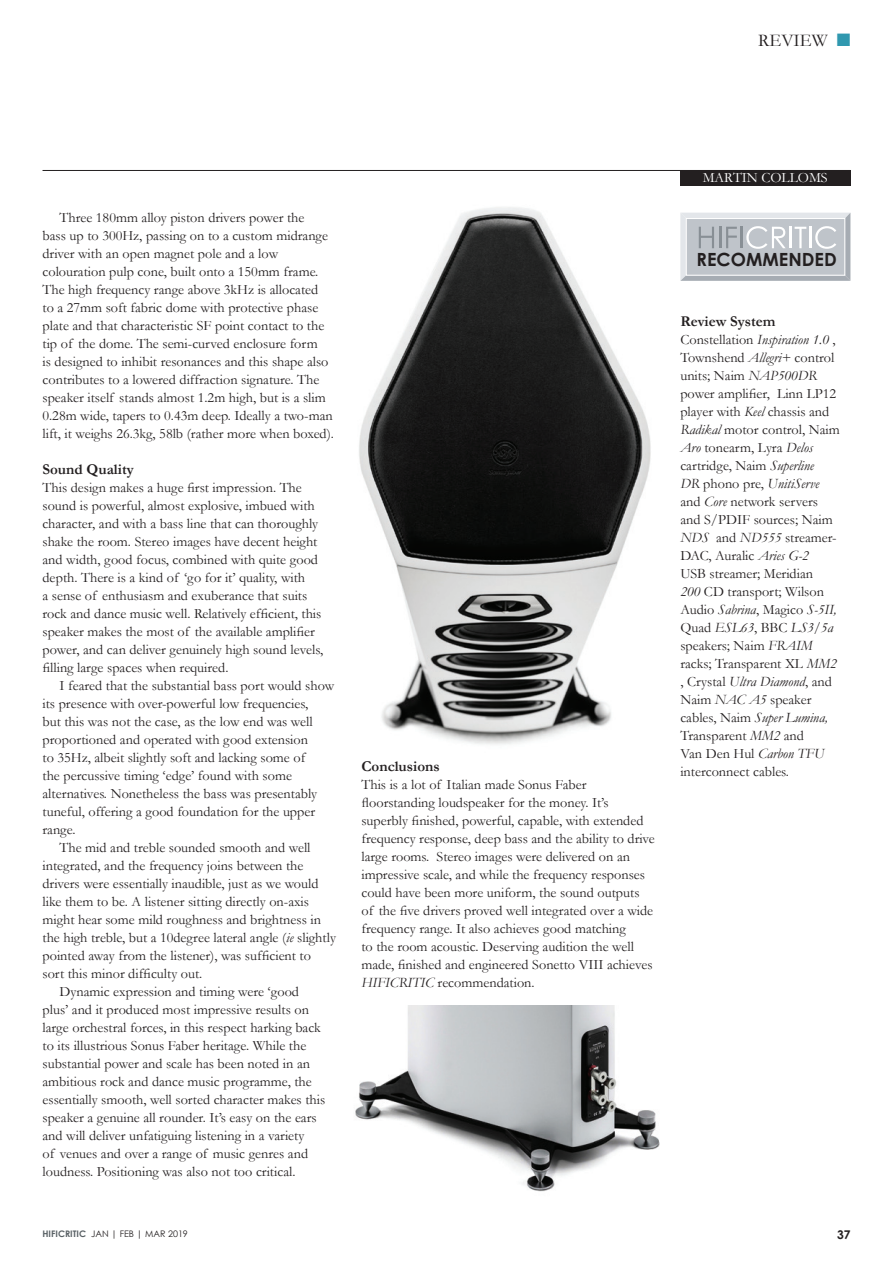
<style>
.page{position:relative;width:893px;height:1263px;background:#fff}
.page>*{position:absolute;margin:0;border:0;box-sizing:border-box;transform-origin:0 0}
.t1{font:700 18.15px "Century Gothic";color:#231f20}
.heading_3{font:18px "Garamond";color:#231f20}
.Body_text_AGP{font:700 15px "Garamond";color:#231f20}
.Body_text_AGP-2{font:14.25px/18px "Garamond";color:#231f20}
.t2{font:14.25px "Garamond";color:#fff}
.t3{font:700 12px "Century Gothic";color:#231f20}
.t4{font:9px "Century Gothic";color:#231f20}
.s1{color:#3098af}
.s2{font-style:italic}
.s3{font-weight:700;color:#586064}
</style>
<div class="page">
<img style="left:359px;top:207px;width:328px;height:538px">
<svg style="left:680px;top:213px;width:170px;height:68px"></svg>
<hr style="left:43px;top:170px;width:807px;height:1px;background:#231f20">
<div style="left:680px;top:171px;width:170px;height:15px;background:#231f20"></div>
<img style="left:355px;top:1006px;width:305px;height:186px">
<p class="heading_3" style="left:758px;top:30px;width:94px">REVIEW <span class="s1">■</span></p>
<p class="Body_text_AGP-2" style="left:43px;top:208px;width:293px;text-indent:17px">Three 180mm alloy piston drivers power the<br>bass up to 300Hz, passing on to a custom midrange driver with an open magnet pole and a low colouration pulp cone, built onto a 150mm frame.<br>The high frequency range above 3kHz is allocated<br>to a 27mm soft fabric dome with protective phase plate and that characteristic SF point contact to the tip of the dome. The semi-curved enclosure form<br>is designed to inhibit resonances and this shape also contributes to a lowered diffraction signature. The speaker itself stands almost 1.2m high, but is a slim 0.28m wide, tapers to 0.43m deep. Ideally a two-man lift, it weighs 26.3kg, 58lb (rather more when boxed).</p>
<p class="Body_text_AGP" style="left:43px;top:460px;width:93px">Sound Quality</p>
<p class="Body_text_AGP-2" style="left:43px;top:478px;width:282px">This design makes a huge first impression. The sound is powerful, almost explosive, imbued with character, and with a bass line that can thoroughly shake the room. Stereo images have decent height and width, good focus, combined with quite good depth. There is a kind of ‘go for it’ quality, with<br>a sense of enthusiasm and exuberance that suits rock and dance music well. Relatively efficient, this speaker makes the most of the available amplifier power, and can deliver genuinely high sound levels, filling large spaces when required.</p>
<p class="Body_text_AGP-2" style="left:43px;top:676px;width:293px;text-indent:17px">I feared that the substantial bass port would show its presence with over-powerful low frequencies,<br>but this was not the case, as the low end was well proportioned and operated with good extension<br>to 35Hz, albeit slightly soft and lacking some of<br>the percussive timing ‘edge’ found with some alternatives. Nonetheless the bass was presentably tuneful, offering a good foundation for the upper range.</p>
<p class="Body_text_AGP-2" style="left:43px;top:838px;width:295px;text-indent:17px">The mid and treble sounded smooth and well integrated, and the frequency joins between the drivers were essentially inaudible, just as we would like them to be. A listener sitting directly on-axis might hear some mild roughness and brightness in the high treble, but a 10degree lateral angle (<span class="s2">ie</span> slightly pointed away from the listener), was sufficient to sort this minor difficulty out.</p>
<p class="Body_text_AGP-2" style="left:43px;top:982px;width:284px;text-indent:17px">Dynamic expression and timing were ‘good plus’ and it produced most impressive results on large orchestral forces, in this respect harking back to its illustrious Sonus Faber heritage. While the substantial power and scale has been noted in an ambitious rock and dance music programme, the essentially smooth, well sorted character makes this speaker a genuine all rounder. It’s easy on the ears and will deliver unfatiguing listening in a variety<br>of venues and over a range of music genres and loudness. Positioning was also not too critical.</p>
<p class="t2" style="left:703px;top:169px;width:126px">MARTIN COLLOMS</p>
<p class="Body_text_AGP" style="left:361px;top:757px;width:80px">Conclusions</p>
<p class="Body_text_AGP-2" style="left:361px;top:775px;width:295px">This is a lot of Italian made Sonus Faber floorstanding loudspeaker for the money. It’s superbly finished, powerful, capable, with extended frequency response, deep bass and the ability to drive large rooms. Stereo images were delivered on an impressive scale, and while the frequency responses could have been more uniform, the sound outputs of the five drivers proved well integrated over a wide frequency range. It also achieves good matching<br>to the room acoustic. Deserving audition the well made, finished and engineered Sonetto VIII achieves <span class="s2">HIFICRITIC</span> recommendation.</p>
<p class="t1" style="left:697px;top:248px;width:142px">RECOMMENDED</p>
<p class="Body_text_AGP" style="left:680px;top:313px;width:97px">Review System</p>
<p class="Body_text_AGP-2" style="left:680px;top:331px;width:161px">Constellation <span class="s2">Inspiration 1.0</span> ,<br>Townshend <span class="s2">Allegri+</span> control units; Naim <span class="s2">NAP500DR </span>power amplifier, Linn LP12 player with <span class="s2">Keel</span> chassis and<br><span class="s2">Radikal</span> motor control, Naim<br><span class="s2">Aro</span> tonearm, Lyra <span class="s2">Delos </span>cartridge, Naim <span class="s2">Superline<br>DR</span> phono pre, <span class="s2">UnitiServe </span>and <span class="s2">Core</span> network servers and S/PDIF sources; Naim<br><span class="s2">NDS</span> and <span class="s2">ND555</span> streamer-<br>DAC, Auralic <span class="s2">Aries G-2<br></span>USB streamer; Meridian<br><span class="s2">200</span> CD transport; Wilson<br>Audio <span class="s2">Sabrina</span>, Magico <span class="s2">S-5II,<br></span>Quad <span class="s2">ESL63</span>, BBC <span class="s2">LS3/5a </span>speakers; Naim <span class="s2">FRAIM </span>racks; Transparent XL <span class="s2">MM2 </span>, Crystal <span class="s2">Ultra Diamond</span>, and<br>Naim <span class="s2">NAC A5</span> speaker cables, Naim <span class="s2">Super Lumina,<br></span>Transparent <span class="s2">MM2</span> and<br>Van Den Hul <span class="s2">Carbon TFU </span>interconnect cables.</p>
<p class="t4" style="left:43px;top:1228px;width:147px"><span class="s3">HIFICRITIC</span> JAN | FEB | MAR 2019</p>
<p class="t3" style="left:837px;top:1227px;width:15px">37</p>
</div>
